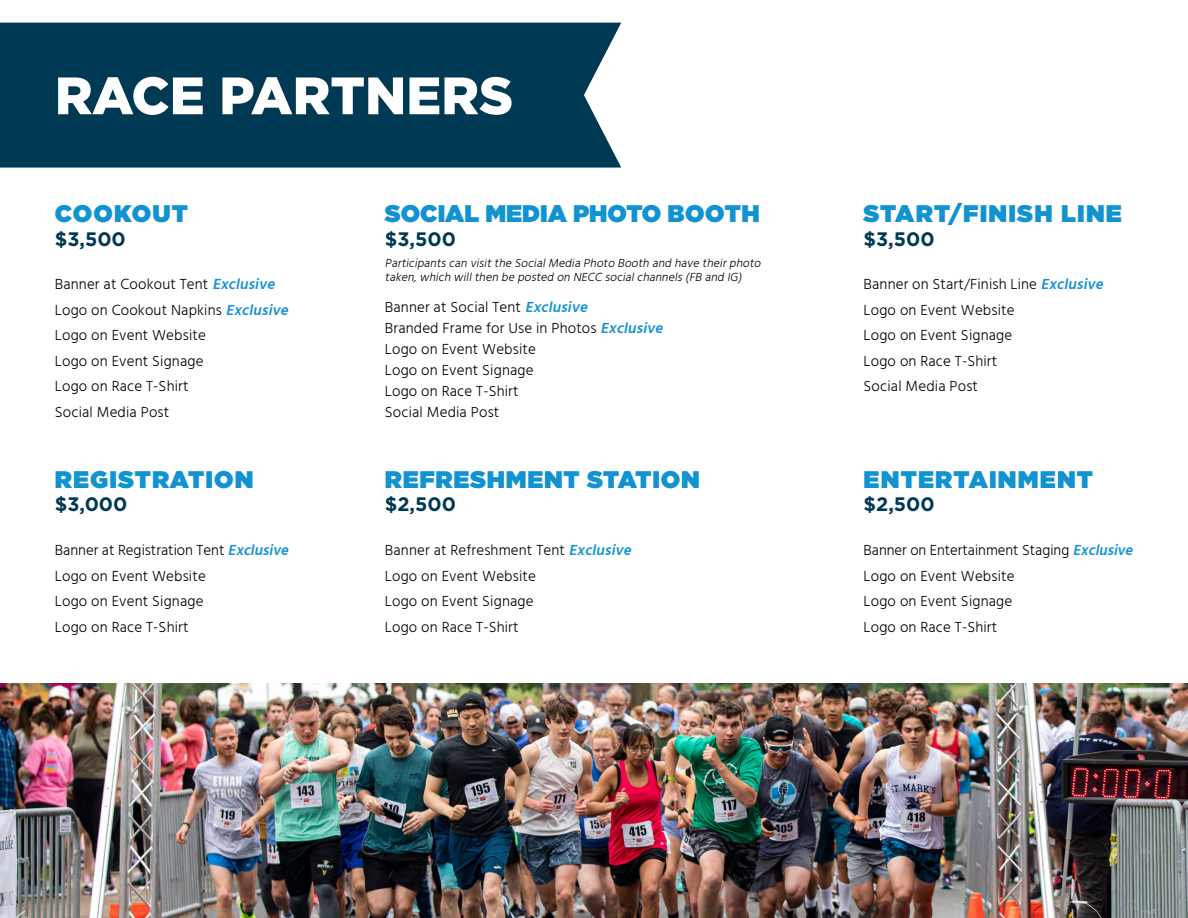
<style>
.page{position:relative;width:1188px;height:918px;background:#fff}
.page>*{position:absolute;margin:0;border:0;box-sizing:border-box;transform-origin:0 0}
.t1{font:900 52.5px "Gotham";color:#fff}
.t2{font:900 24px "Gotham";letter-spacing:.05em;color:#1192d1}
.t3{font:900 24px "Gotham";color:#1192d1}
.t4{font:900 24px "Gotham";letter-spacing:.03em;color:#1192d1}
.t5{font:700 19.5px "Gotham";color:#003953}
.t6{font:300 15px/25.5px "Hind Madurai";letter-spacing:.01em;color:#000}
.t7{font:italic 300 12px/14.4px "Hind Madurai";color:#000}
.s1{font-weight:600;font-style:italic;color:#1192d1}
</style>
<div class="page">
<div style="left:0;top:23px;width:621px;height:145px;background:#003953"></div>
<img style="left:0;top:683px;width:1188px;height:235px">
<h1 class="t1" style="left:55px;top:65px;width:460px">RACE PARTNERS</h1>
<h2 class="t2" style="left:55px;top:197px;width:135px">COOKOUT</h2>
<h3 class="t5" style="left:55px;top:227px;width:73px">$3,500</h3>
<p class="t6" style="left:55px;top:272px;width:238px">Banner at Cookout Tent <span class="s1">Exclusive<br></span>Logo on Cookout Napkins <span class="s1">Exclusive<br></span>Logo on Event Website<br>Logo on Event Signage<br>Logo on Race T-Shirt<br>Social Media Post</p>
<h2 class="t2" style="left:55px;top:462px;width:200px">REGISTRATION</h2>
<h3 class="t5" style="left:55px;top:493px;width:74px">$3,000</h3>
<p class="t6" style="left:55px;top:538px;width:239px">Banner at Registration Tent <span class="s1">Exclusive<br></span>Logo on Event Website<br>Logo on Event Signage<br>Logo on Race T-Shirt</p>
<h2 class="t3" style="left:385px;top:197px;width:376px">SOCIAL MEDIA PHOTO BOOTH</h2>
<h3 class="t5" style="left:385px;top:227px;width:73px">$3,500</h3>
<p class="t7" style="left:385px;top:256px;width:380px">Participants can visitthe SocialMedia Photo Booth and have theirphoto taken,which willthen be posted on NECC socialchannels (FB and IG)</p>
<p class="t6" style="left:385px;top:297px;width:283px;line-height:21px">Banner at Social Tent <span class="s1">Exclusive<br></span>Branded Frame for Use in Photos <span class="s1">Exclusive<br></span>Logo on Event Website<br>Logo on Event Signage<br>Logo on Race T-Shirt<br>Social Media Post</p>
<h2 class="t4" style="left:385px;top:462px;width:316px">REFRESHMENT STATION</h2>
<h3 class="t5" style="left:385px;top:493px;width:73px">$2,500</h3>
<p class="t6" style="left:385px;top:538px;width:251px">Banner at Refreshment Tent <span class="s1">Exclusive<br></span>Logo on Event Website<br>Logo on Event Signage<br>Logo on Race T-Shirt</p>
<h2 class="t2" style="left:864px;top:197px;width:260px">START/FINISH LINE</h2>
<h3 class="t5" style="left:864px;top:227px;width:73px">$3,500</h3>
<p class="t6" style="left:864px;top:272px;width:245px">Banner on Start/Finish Line <span class="s1">Exclusive<br></span>Logo on Event Website<br>Logo on Event Signage<br>Logo on Race T-Shirt<br>Social Media Post</p>
<h2 class="t2" style="left:864px;top:462px;width:231px">ENTERTAINMENT</h2>
<h3 class="t5" style="left:864px;top:493px;width:73px">$2,500</h3>
<p class="t6" style="left:864px;top:538px;width:274px">Banner on Entertainment Staging <span class="s1">Exclusive<br></span>Logo on Event Website<br>Logo on Event Signage<br>Logo on Race T-Shirt</p>
</div>
